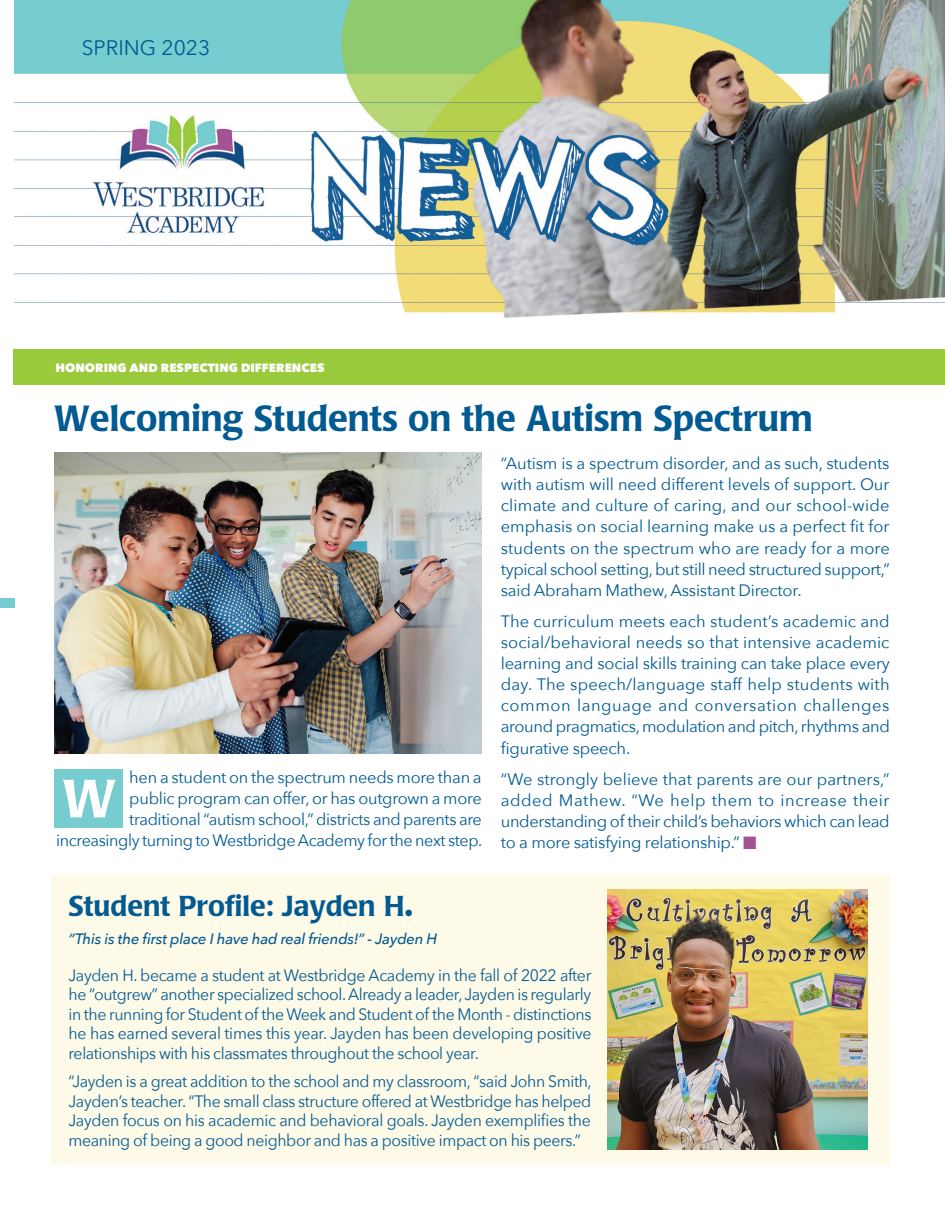
<style>
.page{position:relative;width:945px;height:1215px;background:#fff}
.page>*{position:absolute;margin:0;border:0;box-sizing:border-box;transform-origin:0 0}
.t1{font:500 53.25px "Poppl Laudatio BQ";color:#fff}
.Poppl-L_Titles_Med-Cond_Purple{font:500 36px "Poppl Laudatio BQ";color:#015a92}
.Poppl-L_Titles_Med-Cond_Purple-2{font:500 28.5px "Poppl Laudatio BQ";color:#015a92}
.t2{font:21px "Avenir Next";color:#015a92}
.avenir_text_10_13{font:16.5px/21.1px "Avenir Next";letter-spacing:-.02em;color:#015a92;text-align:justify}
.avenir_text_10_13-2{font:16.5px/19.5px "Avenir Next";letter-spacing:-.02em;color:#015a92;text-align:justify;scale:.96 1}
.avenir_text_10_13-3{font:italic 500 15px "Avenir Next";letter-spacing:-.01em;color:#015a92}
.t3{font:800 12px "Avenir Next";color:#fff}
.s1{font-size:36px}
.s2{color:#a25394}
</style>
<div class="page">
<div style="left:52px;top:875px;width:838px;height:290px;background:#fefae8"></div>
<img style="left:54px;top:452px;width:428px;height:302px">
<img style="left:607px;top:889px;width:261px;height:261px">
<img style="left:14px;top:0;width:931px;height:318px">
<div style="left:14px;top:349px;width:931px;height:35px;background:#99ca3b"></div>
<div style="left:55px;top:770px;width:68px;height:58px;background:#77ccd0"></div>
<div style="left:0;top:598px;width:14px;height:10px;background:#77ccd0"></div>
<p class="t2" style="left:82px;top:30px;width:130px">SPRING 2023</p>
<p class="t3" style="left:56px;top:360px;width:270px">HONORING AND RESPECTING DIFFERENCES</p>
<p class="Poppl-L_Titles_Med-Cond_Purple" style="left:55px;top:398px;width:760px">Welcoming Students on the Autism Spectrum</p>
<p class="avenir_text_10_13" style="left:56px;top:765px;width:428px;text-align:right">hen a student on the spectrum needs more than a<br>public program can offer, or has outgrown a more traditional “autism school,” districts and parents are increasingly turning to Westbridge Academy for the next step.</p>
<p class="t1" style="left:63px;top:769px;width:55px">W</p>
<p class="Poppl-L_Titles_Med-Cond_Purple-2" style="left:69px;top:890px;width:346px">Student Profile: Jayden H<span class="s1">.</span></p>
<p class="avenir_text_10_13-3" style="left:69px;top:926px;width:370px">“This is the first place I have had real friends!” - Jayden H</p>
<p class="avenir_text_10_13" style="left:501px;top:452px;width:391px">“Autism is a spectrum disorder, and as such, students with autism will need different levels of support. Our climate and culture of caring, and our school-wide emphasis on social learning make us a perfect fit for students on the spectrum who are ready for a more typical school setting, but still need structured support,” said Abraham Mathew, Assistant Director.</p>
<p class="avenir_text_10_13" style="left:501px;top:610px;width:391px">The curriculum meets each student’s academic and social/behavioral needs so that intensive academic learning and social skills training can take place every day. The speech/language staff help students with common language and conversation challenges around pragmatics, modulation and pitch, rhythms and figurative speech.</p>
<p class="avenir_text_10_13" style="left:501px;top:767px;width:390px">“We strongly believe that parents are our partners,” added Mathew. “We help them to increase their understanding of their child’s behaviors which can lead to a more satisfying relationship.” <span class="s2">■</span></p>
<p class="avenir_text_10_13-2" style="left:69px;top:965px;width:546px">Jayden H. became a student at Westbridge Academy in the fall of 2022 after he “outgrew” another specialized school. Already a leader, Jayden is regularly in the running for Student of the Week and Student of the Month - distinctions he has earned several times this year. Jayden has been developing positive relationships with his classmates throughout the school year.</p>
<p class="avenir_text_10_13-2" style="left:69px;top:1071px;width:546px">“Jayden is a great addition to the school and my classroom, “said John Smith, Jayden’s teacher. “The small class structure offered at Westbridge has helped Jayden focus on his academic and behavioral goals. Jayden exemplifies the meaning of being a good neighbor and has a positive impact on his peers.”</p>
</div>
